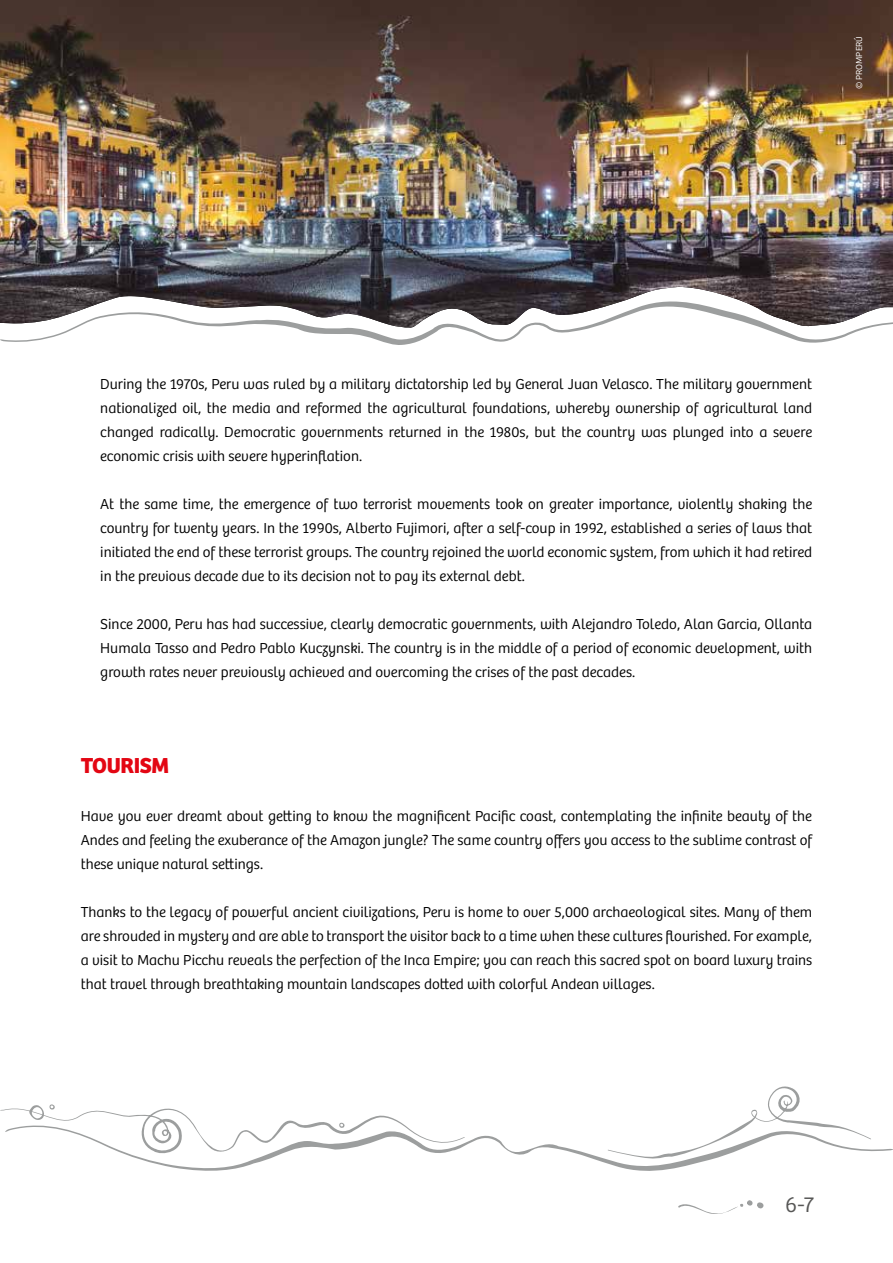
<style>
.page{position:relative;width:893px;height:1263px;background:#fff}
.page>*{position:absolute;margin:0;border:0;box-sizing:border-box;transform-origin:0 0}
.t1{font:700 22.5px "Bree Peru";letter-spacing:-.02em;color:#e30613}
.t2{font:300 22.5px "Bree Peru";color:#575756}
.t3{font:300 15px/24px "Bree Peru";color:#000;text-align:justify}
.t4{font:300 9px "Bree Peru";color:#fff}
</style>
<div class="page">
<svg style="left:139px;top:1135px;width:754px;height:36px"></svg>
<svg style="left:608px;top:1086px;width:263px;height:78px"></svg>
<svg style="left:0;top:1104px;width:465px;height:55px"></svg>
<svg style="left:0;top:329px;width:864px;height:16px"></svg>
<svg style="left:678px;top:1200px;width:86px;height:14px"></svg>
<img style="left:0;top:0;width:893px;height:329px">
<p class="t4" style="left:854px;top:89px;width:55px;rotate:-90deg">© PROMPERÚ</p>
<p class="t3" style="left:100px;top:373px;width:713px">During the 1970s, Peru was ruled by a military dictatorship led by General Juan Velasco. The military government nationalized oil, the media and reformed the agricultural foundations, whereby ownership of agricultural land changed radically. Democratic governments returned in the 1980s, but the country was plunged into a severe economic crisis with severe hyperinflation.</p>
<p class="t3" style="left:100px;top:493px;width:713px">At the same time, the emergence of two terrorist movements took on greater importance, violently shaking the country for twenty years. In the 1990s, Alberto Fujimori, after a self-coup in 1992, established a series of laws that initiated the end of these terrorist groups. The country rejoined the world economic system, from which it had retired in the previous decade due to its decision not to pay its external debt.</p>
<p class="t3" style="left:100px;top:613px;width:713px">Since 2000, Peru has had successive, clearly democratic governments, with Alejandro Toledo, Alan Garcia, Ollanta Humala Tasso and Pedro Pablo Kuczynski. The country is in the middle of a period of economic development, with growth rates never previously achieved and overcoming the crises of the past decades.</p>
<h1 class="t1" style="left:81px;top:752px;width:90px">TOURISM</h1>
<p class="t3" style="left:81px;top:805px;width:733px">Have you ever dreamt about getting to know the magnificent Pacific coast, contemplating the infinite beauty of the Andes and feeling the exuberance of the Amazon jungle? The same country offers you access to the sublime contrast of these unique natural settings.</p>
<p class="t3" style="left:81px;top:901px;width:733px">Thanks to the legacy of powerful ancient civilizations, Peru is home to over 5,000 archaeological sites. Many of them are shrouded in mystery and are able to transport the visitor back to a time when these cultures flourished. For example, a visit to Machu Picchu reveals the perfection of the Inca Empire; you can reach this sacred spot on board luxury trains that travel through breathtaking mountain landscapes dotted with colorful Andean villages.</p>
<h1 class="t2" style="left:785px;top:1191px;width:30px">6-7</h1>
</div>
